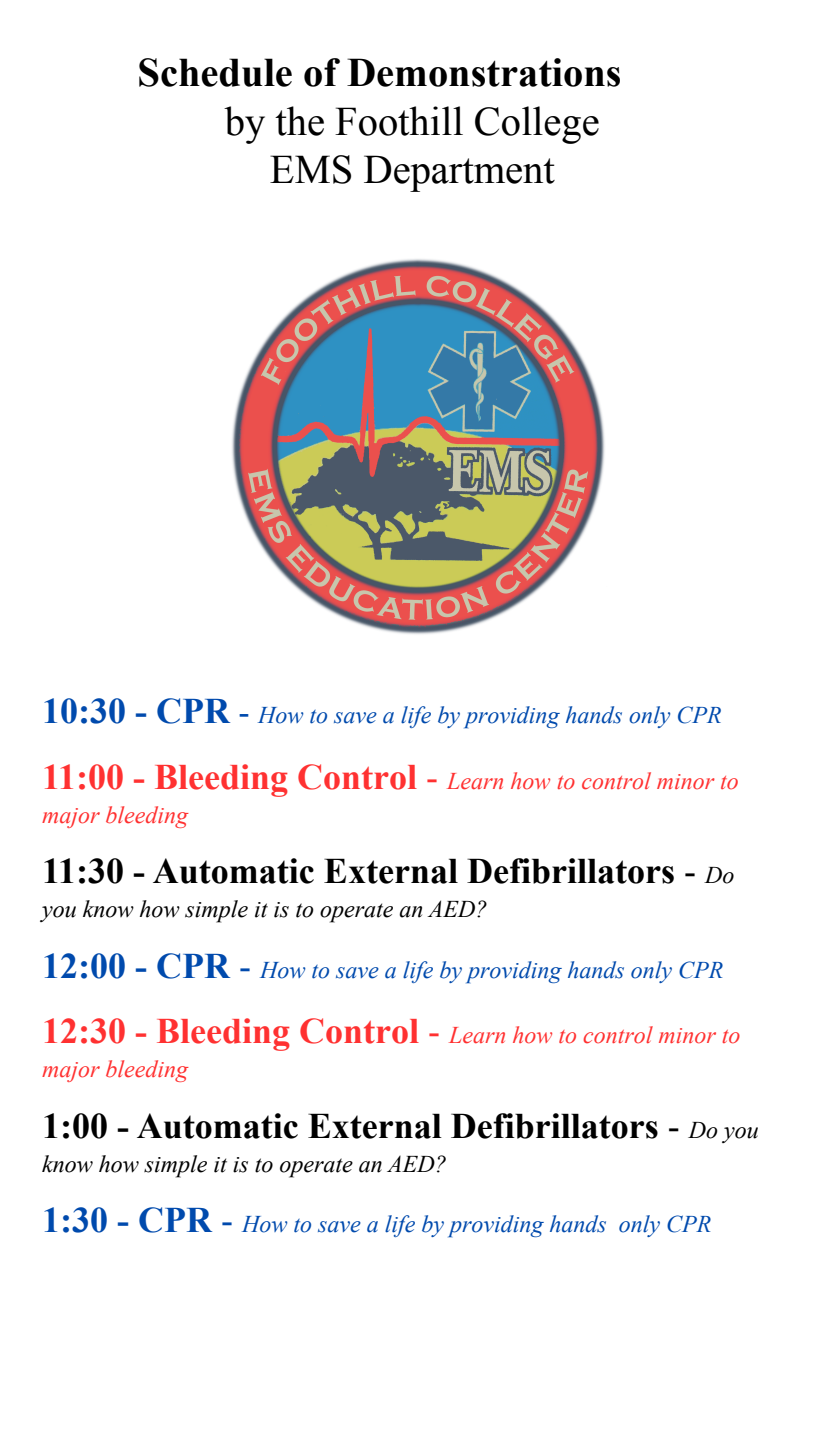
<style>
.page{position:relative;width:836px;height:1431px;background:#fff}
.page>*{position:absolute;margin:0;border:0;box-sizing:border-box;transform-origin:0 0}
.t1{font:40.5px "Times New Roman";color:#000}
.t2{font:700 40.5px "Times New Roman";color:#000}
.t3{font:700 36px "Times New Roman";color:#000}
.t4{font:italic 24px "Times New Roman";color:#004aad}
.t5{font:italic 24px/33.8px "Times New Roman";color:#ff3131}
.t6{font:italic 24px "Times New Roman";color:#000}
.s1{font-weight:700;font-style:normal;font-size:36px}
.s2{font-style:normal;font-size:33.75px}
.s3{font-style:normal;font-size:36px}
.s4{font-weight:400}
.s5{font-weight:400;font-style:italic;font-size:24px}
</style>
<div class="page">
<img style="left:232px;top:259px;width:373px;height:376px">
<p class="t2" style="left:138px;top:45px;width:485px">Schedule of Demonstrations</p>
<p class="t1" style="left:225px;top:94px;width:376px">by the Foothill College</p>
<p class="t1" style="left:270px;top:143px;width:286px">EMS Department</p>
<h2 class="t4" style="left:42px;top:698px;width:681px"><span class="s1">10:30 - CPR</span> <span class="s2">-</span> How to save a life by providing hands only CPR</h2>
<h2 class="t5" style="left:42px;top:763px;width:698px"><span class="s1">11:00 - Bleeding Control</span> <span class="s3">-</span> Learn how to control minor to major bleeding</h2>
<h2 class="t3" style="left:42px;top:846px;width:694px">11:30 - Automatic External Defibrillators <span class="s4">-</span> <span class="s5">Do</span></h2>
<h2 class="t6" style="left:42px;top:892px;width:447px">you know how simple it is to operate an AED?</h2>
<h2 class="t4" style="left:42px;top:953px;width:683px"><span class="s1">12:00 - CPR</span> <span class="s3">-</span> How to save a life by providing hands only CPR</h2>
<h2 class="t5" style="left:42px;top:1018px;width:700px"><span class="s1">12:30 - Bleeding Control</span> <span class="s3">-</span> Learn how to control minor to major bleeding</h2>
<h2 class="t3" style="left:42px;top:1101px;width:718px">1:00 - Automatic External Defibrillators <span class="s4">-</span> <span class="s5">Do you</span></h2>
<h2 class="t6" style="left:42px;top:1147px;width:406px">know how simple it is to operate an AED?</h2>
<h2 class="t4" style="left:42px;top:1208px;width:671px"><span class="s1">1:30 - CPR</span> <span class="s3">-</span> How to save a life by providing hands only CPR</h2>
</div>
